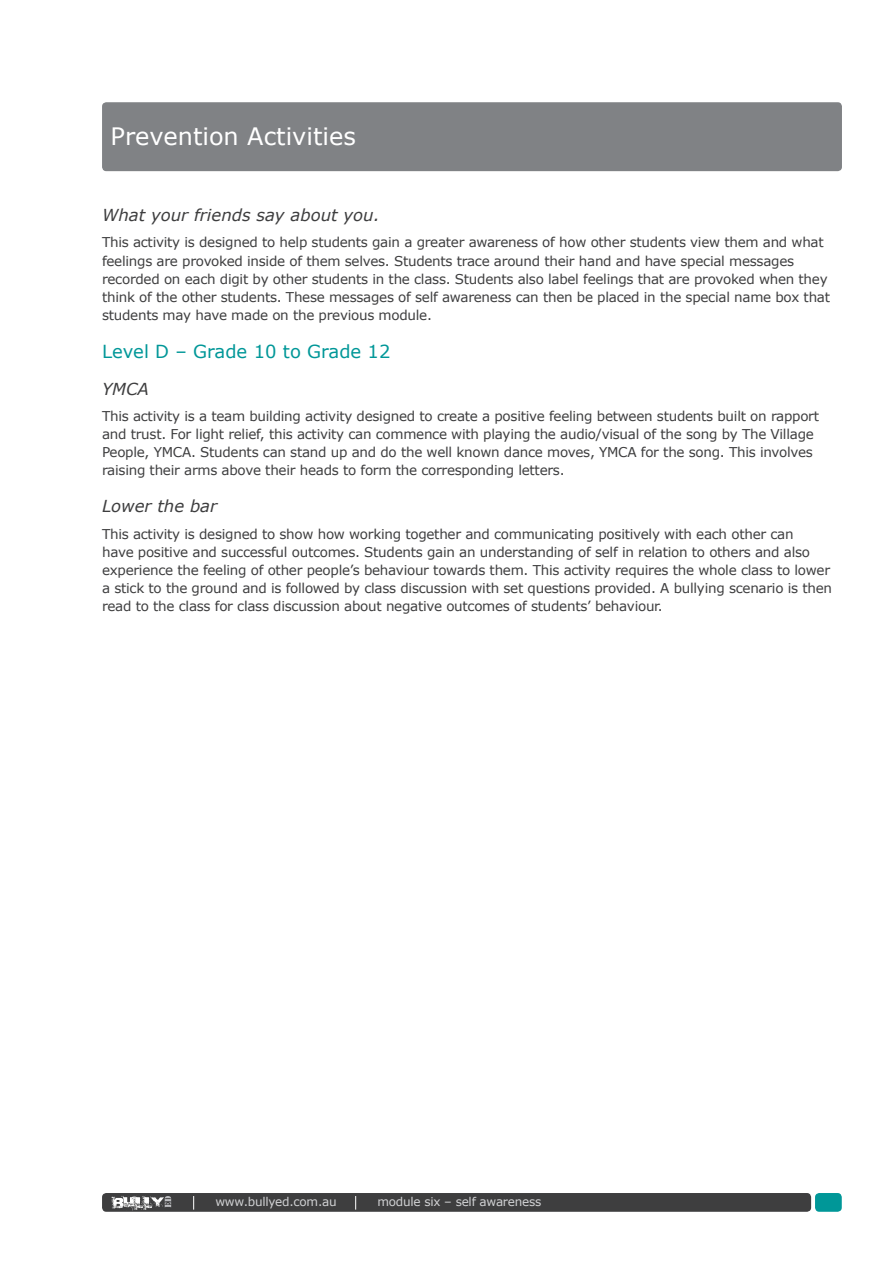
<style>
.page{position:relative;width:893px;height:1263px;background:#fff}
.page>*{position:absolute;margin:0;border:0;box-sizing:border-box;transform-origin:0 0}
.t1{font:24px "Verdana";color:#fff}
.sub_header_6_aqua{font:18px "Verdana";color:#009798}
.sub_header_2{font:italic 16.5px "Verdana";color:#3e3e3f}
.body_copy{font:13.5px/18px "Verdana";letter-spacing:-.02em;color:#3e3e3f}
.t2{font:12px "Verdana";letter-spacing:-.02em;color:#d1d2d4}
</style>
<div class="page">
<div style="left:815px;top:1193px;width:27px;height:19px;background:#009798;border-radius:4px"></div>
<div style="left:102px;top:1193px;width:709px;height:19px;background:#3e3e3f;border-radius:4px"></div>
<svg style="left:111px;top:1196px;width:60px;height:16px"></svg>
<svg style="left:193px;top:1196px;width:1px;height:13px"></svg>
<svg style="left:355px;top:1196px;width:1px;height:13px"></svg>
<div style="left:102px;top:102px;width:740px;height:69px;background:#808285;border-radius:4px"></div>
<p class="t1" style="left:111px;top:121px;width:247px">Prevention Activities</p>
<p class="sub_header_2" style="left:102px;top:204px;width:279px">What your friends say about you.</p>
<p class="body_copy" style="left:102px;top:233px;width:730px">This activity is designed to help students gain a greater awareness of how other students view them and what feelings are provoked inside of them selves. Students trace around their hand and have special messages recorded on each digit by other students in the class. Students also label feelings that are provoked when they think of the other students. These messages of self awareness can then be placed in the special name box that students may have made on the previous module.</p>
<p class="sub_header_6_aqua" style="left:102px;top:340px;width:290px">Level D – Grade 10 to Grade 12</p>
<p class="sub_header_2" style="left:102px;top:378px;width:48px">YMCA</p>
<p class="body_copy" style="left:102px;top:407px;width:718px">This activity is a team building activity designed to create a positive feeling between students built on rapport and trust. For light relief, this activity can commence with playing the audio/visual of the song by The Village People, YMCA. Students can stand up and do the well known dance moves, YMCA for the song. This involves raising their arms above their heads to form the corresponding letters.</p>
<p class="sub_header_2" style="left:102px;top:496px;width:117px">Lower the bar</p>
<p class="body_copy" style="left:102px;top:524px;width:731px">This activity is designed to show how working together and communicating positively with each other can<br>have positive and successful outcomes. Students gain an understanding of self in relation to others and also experience the feeling of other people’s behaviour towards them. This activity requires the whole class to lower a stick to the ground and is followed by class discussion with set questions provided. A bullying scenario is then read to the class for class discussion about negative outcomes of students’ behaviour.</p>
<p class="t2" style="left:215px;top:1194px;width:123px">www.bullyed.com.au</p>
<p class="t2" style="left:377px;top:1194px;width:165px">module six – self awareness</p>
</div>
